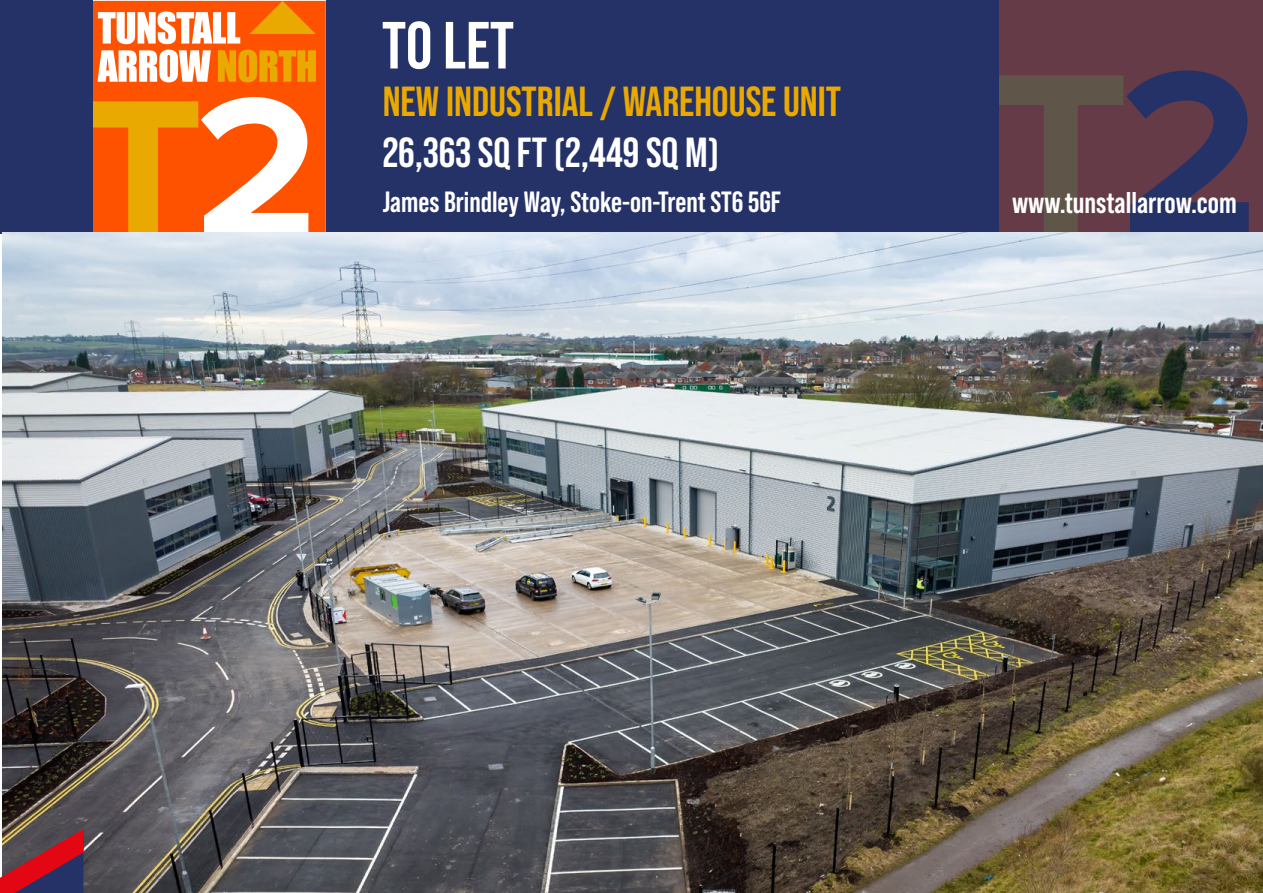
<style>
.page{position:relative;width:1263px;height:893px;background:#fff}
.page>*{position:absolute;margin:0;border:0;box-sizing:border-box;transform-origin:0 0}
.t1{font:700 42px "Bebas Neue Pro";color:#eaa900}
.t2{font:700 42px "Bebas Neue Pro";color:#fff}
.t3{font:700 30px "Bebas Neue Pro";color:#fff}
.t4{font:700 29.25px "Bebas Neue Pro";color:#fff}
</style>
<div class="page">
<div style="left:0;top:0;width:1263px;height:234px;background:#253267"></div>
<svg style="left:94px;top:1px;width:232px;height:231px;background:#fe844a"></svg>
<svg style="left:94px;top:101px;width:104px;height:131px;background:#f57700"></svg>
<svg style="left:98px;top:11px;width:142px;height:33px;background:#ffc4a9"></svg>
<svg style="left:97px;top:50px;width:114px;height:32px;background:#ffd3bf"></svg>
<svg style="left:218px;top:50px;width:98px;height:32px;background:#ef9200"></svg>
<svg style="left:249px;top:1px;width:67px;height:33px;background:#f47d00"></svg>
<svg style="left:383px;top:21px;width:130px;height:48px"></svg>
<svg style="left:999px;top:0;width:264px;height:232px;fill:#653b48"></svg>
<svg style="left:999px;top:75px;width:124px;height:157px;background:#624548"></svg>
<img style="left:2px;top:232px;width:1261px;height:660px">
<svg style="left:0;top:829px;width:83px;height:64px;background:#7e3144"></svg>
<h1 class="t1" style="left:383px;top:77px;width:460px">NEW INDUSTRIAL / WAREHOUSE UNIT</h1>
<h1 class="t2" style="left:383px;top:128px;width:338px">26,363 SQ FT (2,449 SQ M)</h1>
<p class="t4" style="left:383px;top:185px;width:400px">James Brindley Way, Stoke-on-Trent ST6 5GF</p>
<p class="t3" style="left:1012px;top:185px;width:226px">www.tunstallarrow.com</p>
</div>
